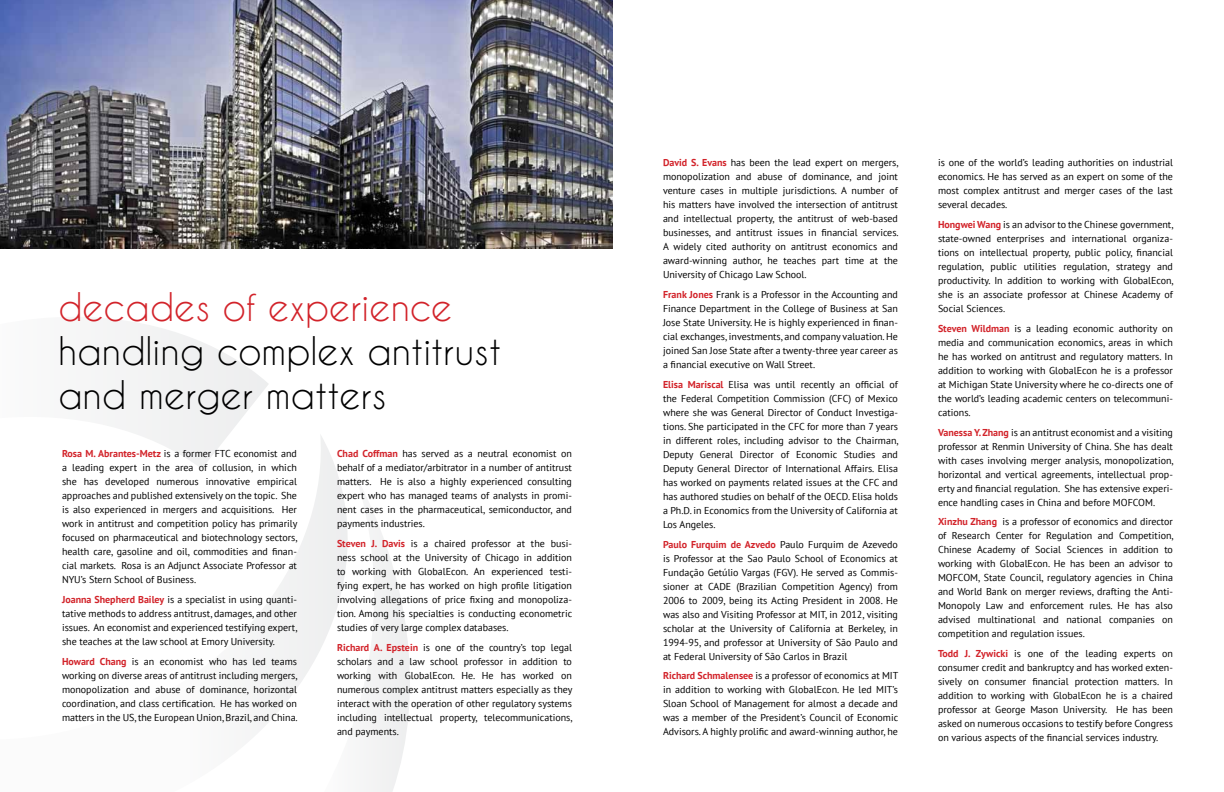
<style>
.page{position:relative;width:1224px;height:792px;background:#fff}
.page>*{position:absolute;margin:0;border:0;box-sizing:border-box;transform-origin:0 0}
.t1{font:37px/44.4px "Caviar Dreams";color:#000}
.t2{font:37px "Caviar Dreams";color:#d2232a}
.t3{font:10px/14px "PT Sans";color:#000;text-align:justify}
.s1{font-weight:700;color:#d2232a}
</style>
<div class="page">
<svg style="left:107px;top:319px;width:161px;height:115px"></svg>
<svg style="left:137px;top:434px;width:201px;height:304px"></svg>
<svg style="left:324px;top:474px;width:86px;height:318px"></svg>
<img style="left:0;top:0;width:612px;height:248px">
<h1 class="t2" style="left:58px;top:285px;width:396px">decades of experience</h1>
<h1 class="t1" style="left:58px;top:329px;width:445px">handling complex antitrust and merger matters</h1>
<p class="t3" style="left:62px;top:447px;width:237px"><span class="s1">Rosa M. Abrantes-Metz</span> is a former FTC economist and a leading expert in the area of collusion, in which she has developed numerous innovative empirical approaches and published extensively on the topic. She is also experienced in mergers and acquisitions. Her work in antitrust and competition policy has primarily focused on pharmaceutical and biotechnology sectors, health care, gasoline and oil, commodities and finan&shy;cial markets. Rosa is an Adjunct Associate Professor at NYU’s Stern School of Business.</p>
<p class="t3" style="left:62px;top:592px;width:237px"><span class="s1">Joanna Shepherd Bailey</span> is a specialist in using quanti&shy;tative methods to address antitrust, damages, and other issues. An economist and experienced testifying expert, she teaches at the law school at Emory University.</p>
<p class="t3" style="left:62px;top:654px;width:237px"><span class="s1">Howard Chang</span> is an economist who has led teams working on diverse areas of antitrust including mergers, monopolization and abuse of dominance, horizontal coordination, and class certification. He has worked on matters in the US, the European Union, Brazil, and China.</p>
<p class="t3" style="left:337px;top:447px;width:237px"><span class="s1">Chad Coffman</span> has served as a neutral economist on behalf of a mediator/arbitrator in a number of antitrust matters. He is also a highly experienced consulting expert who has managed teams of analysts in promi&shy;nent cases in the pharmaceutical, semiconductor, and payments industries.</p>
<p class="t3" style="left:337px;top:536px;width:237px"><span class="s1">Steven J. Davis</span> is a chaired professor at the busi&shy;ness school at the University of Chicago in addition to working with GlobalEcon. An experienced testi&shy;fying expert, he has worked on high profile litigation involving allegations of price fixing and monopoliza&shy;tion. Among his specialties is conducting econometric studies of very large complex databases.</p>
<p class="t3" style="left:337px;top:640px;width:237px"><span class="s1">Richard A. Epstein</span> is one of the country’s top legal scholars and a law school professor in addition to working with GlobalEcon. He. He has worked on numerous complex antitrust matters especially as they interact with the operation of other regulatory systems including intellectual property, telecommunications, and payments.</p>
<p class="t3" style="left:663px;top:156px;width:237px"><span class="s1">David S. Evans</span> has been the lead expert on mergers, monopolization and abuse of dominance, and joint venture cases in multiple jurisdictions. A number of his matters have involved the intersection of antitrust and intellectual property, the antitrust of web-based businesses, and antitrust issues in financial services.<br>A widely cited authority on antitrust economics and award-winning author, he teaches part time at the University of Chicago Law School.</p>
<p class="t3" style="left:663px;top:287px;width:237px"><span class="s1">Frank Jones</span> Frank is a Professor in the Accounting and Finance Department in the College of Business at San Jose State University. He is highly experienced in finan&shy;cial exchanges, investments, and company valuation. He joined San Jose State after a twenty-three year career as a financial executive on Wall Street.</p>
<p class="t3" style="left:663px;top:377px;width:237px"><span class="s1">Elisa Mariscal</span> Elisa was until recently an official of the Federal Competition Commission (CFC) of Mexico where she was General Director of Conduct Investiga&shy;tions. She participated in the CFC for more than 7 years in different roles, including advisor to the Chairman, Deputy General Director of Economic Studies and Deputy General Director of International Affairs. Elisa has worked on payments related issues at the CFC and has authored studies on behalf of the OECD. Elisa holds a Ph.D. in Economics from the University of California at Los Angeles.</p>
<p class="t3" style="left:663px;top:537px;width:237px"><span class="s1">Paulo Furquim de Azvedo</span> Paulo Furquim de Azevedo is Professor at the Sao Paulo School of Economics at Fundação Getúlio Vargas (FGV). He served as Commis&shy;sioner at CADE (Brazilian Competition Agency) from 2006 to 2009, being its Acting President in 2008. He was also and Visiting Professor at MIT, in 2012, visiting scholar at the University of California at Berkeley, in 1994-95, and professor at University of São Paulo and at Federal University of São Carlos in Brazil</p>
<p class="t3" style="left:663px;top:669px;width:237px"><span class="s1">Richard Schmalensee</span> is a professor of economics at MIT in addition to working with GlobalEcon. He led MIT’s Sloan School of Management for almost a decade and was a member of the President’s Council of Economic Advisors. A highly prolific and award-winning author, he</p>
<p class="t3" style="left:938px;top:156px;width:237px">is one of the world’s leading authorities on industrial economics. He has served as an expert on some of the most complex antitrust and merger cases of the last several decades.</p>
<p class="t3" style="left:938px;top:217px;width:237px"><span class="s1">Hongwei Wang</span> is an advisor to the Chinese government, state-owned enterprises and international organiza&shy;tions on intellectual property, public policy, financial regulation, public utilities regulation, strategy and productivity. In addition to working with GlobalEcon, she is an associate professor at Chinese Academy of Social Sciences.</p>
<p class="t3" style="left:938px;top:321px;width:237px"><span class="s1">Steven Wildman</span> is a leading economic authority on media and communication economics, areas in which he has worked on antitrust and regulatory matters. In addition to working with GlobalEcon he is a professor at Michigan State University where he co-directs one of the world’s leading academic centers on telecommuni&shy;cations.</p>
<p class="t3" style="left:938px;top:425px;width:237px"><span class="s1">Vanessa Y. Zhang</span> is an antitrust economist and a visiting professor at Renmin University of China. She has dealt with cases involving merger analysis, monopolization, horizontal and vertical agreements, intellectual prop&shy;erty and financial regulation. She has extensive experi&shy;ence handling cases in China and before MOFCOM.</p>
<p class="t3" style="left:938px;top:515px;width:237px"><span class="s1">Xinzhu Zhang</span> is a professor of economics and director of Research Center for Regulation and Competition, Chinese Academy of Social Sciences in addition to working with GlobalEcon. He has been an advisor to MOFCOM, State Council, regulatory agencies in China and World Bank on merger reviews, drafting the Anti-Monopoly Law and enforcement rules. He has also advised multinational and national companies on competition and regulation issues.</p>
<p class="t3" style="left:938px;top:646px;width:237px"><span class="s1">Todd J. Zywicki</span> is one of the leading experts on consumer credit and bankruptcy and has worked exten&shy;sively on consumer financial protection matters. In addition to working with GlobalEcon he is a chaired professor at George Mason University. He has been asked on numerous occasions to testify before Congress on various aspects of the financial services industry.</p>
</div>
